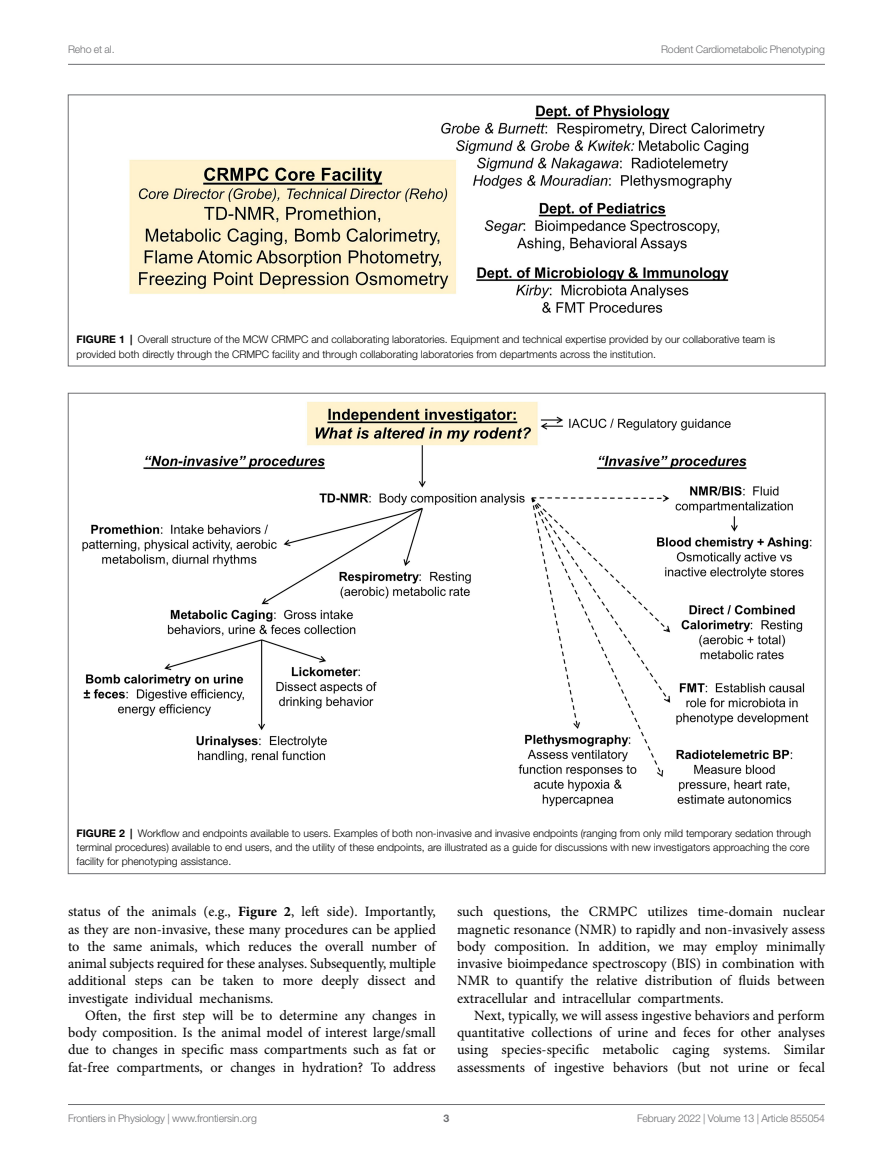
<style>
.page{position:relative;width:893px;height:1170px;background:#fff}
.page>*{position:absolute;margin:0;border:0;box-sizing:border-box;transform-origin:0 0}
.TEXT{font:14.25px/17.2px "Minion Pro";color:#000;text-align:justify}
.FIG_LEG{font:300 10.5px/14.2px "Helvetica Neue LT Std";color:#000}
.t1{font:300 10.5px "Helvetica Neue LT Std";letter-spacing:-.015em;color:#6d6e71}
.t2{font:700 10.5px "Helvetica Neue LT Std";color:#6d6e71}
.s1{font-weight:700}
</style>
<div class="page">
<hr style="left:68px;top:64px;width:757px;height:1px;background:#6d6e71">
<hr style="left:68px;top:1104px;width:757px;height:1px;background:#6d6e71">
<img style="left:129px;top:105px;width:636px;height:208px">
<img style="left:82px;top:401px;width:730px;height:406px">
<p class="t1" style="left:68px;top:42px;width:48px">Reho et al.</p>
<p class="t1" style="left:661px;top:42px;width:165px">Rodent Cardiometabolic Phenotyping</p>
<p class="FIG_LEG" style="left:77px;top:332px;width:700px"><span class="s1">FIGURE 1 |</span> Overall structure of the MCW CRMPC and collaborating laboratories. Equipment and technical expertise provided by our collaborative team is provided both directly through the CRMPC facility and through collaborating laboratories from departments across the institution.</p>
<p class="FIG_LEG" style="left:77px;top:825px;width:736px"><span class="s1">FIGURE 2 |</span> Workflow and endpoints available to users. Examples of both non-invasive and invasive endpoints (ranging from only mild temporary sedation through terminal procedures) available to end users, and the utility of these endpoints, are illustrated as a guide for discussions with new investigators approaching the core facility for phenotyping assistance.</p>
<p class="TEXT" style="left:68px;top:903px;width:369px">status of the animals (e.g., <span class="s1">Figure 2</span>, left side). Importantly, as they are non-invasive, these many procedures can be applied to the same animals, which reduces the overall number of animal subjects required for these analyses. Subsequently, multiple additional steps can be taken to more deeply dissect and investigate individual mechanisms.</p>
<p class="TEXT" style="left:68px;top:1006px;width:369px;text-indent:17px">Often, the first step will be to determine any changes in body composition. Is the animal model of interest large/small due to changes in specific mass compartments such as fat or fat-free compartments, or changes in hydration? To address</p>
<p class="TEXT" style="left:457px;top:903px;width:369px">such questions, the CRMPC utilizes time-domain nuclear magnetic resonance (NMR) to rapidly and non-invasively assess body composition. In addition, we may employ minimally invasive bioimpedance spectroscopy (BIS) in combination with NMR to quantify the relative distribution of fluids between extracellular and intracellular compartments.</p>
<p class="TEXT" style="left:457px;top:1006px;width:369px;text-indent:17px">Next, typically, we will assess ingestive behaviors and perform quantitative collections of urine and feces for other analyses using species-specific metabolic caging systems. Similar assessments of ingestive behaviors (but not urine or fecal</p>
<p class="t1" style="left:68px;top:1111px;width:190px">Frontiers in Physiology | www.frontiersin.org</p>
<p class="t2" style="left:444px;top:1111px;width:7px">3</p>
<p class="t1" style="left:637px;top:1111px;width:189px">February 2022 | Volume 13 | Article 855054</p>
</div>
